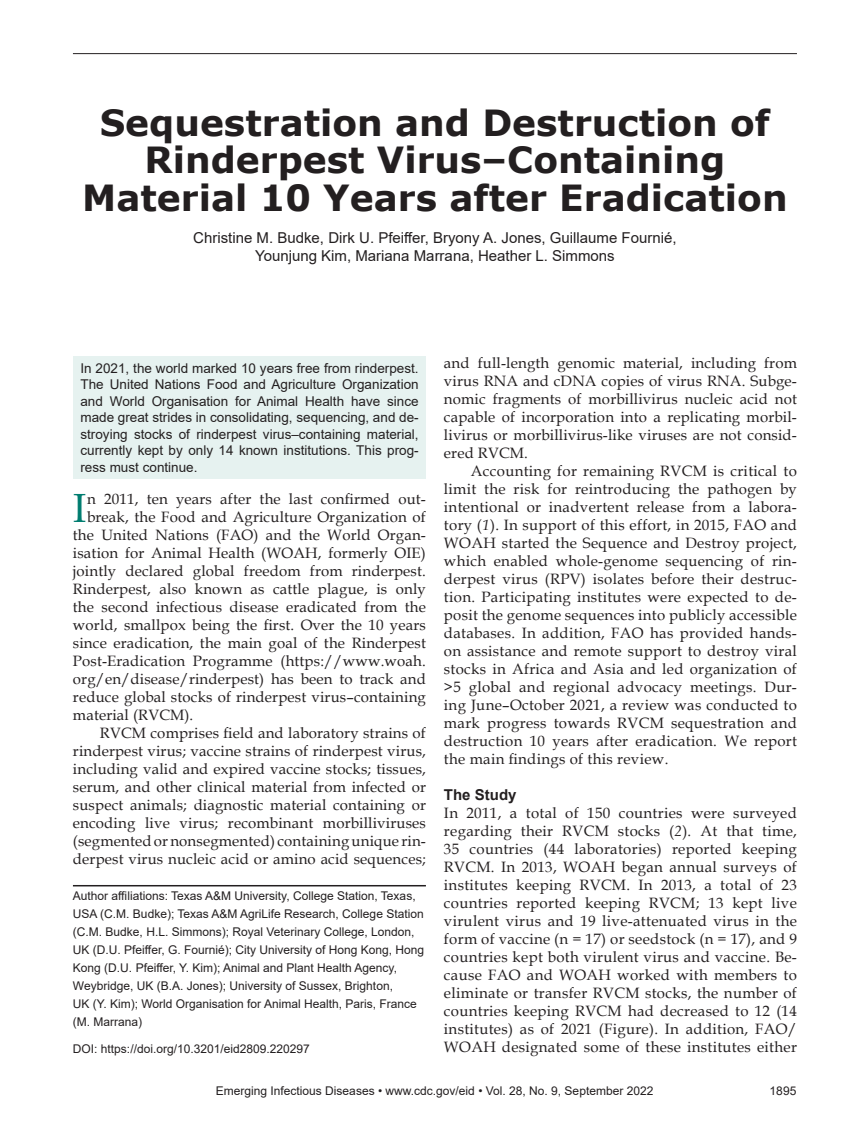
<style>
.page{position:relative;width:851px;height:1134px;background:#fff}
.page>*{position:absolute;margin:0;border:0;box-sizing:border-box;transform-origin:0 0}
.Drop_Cap{font:40.8px "Book Antiqua";color:#007d70}
.Article_Title{font:700 36px/37.5px "Verdana";color:#231f20;text-align:center}
.Body_Text{font:15px/18px "Book Antiqua";letter-spacing:.01em;color:#231f20;text-align:justify}
.BodyText2{font:15px/18px "Book Antiqua";letter-spacing:.02em;color:#231f20;text-align:justify}
.Drop_Cap-2{font:15px "Book Antiqua";letter-spacing:.01em;color:#231f20}
.Authors{font:15px/18px "Arial";color:#231f20;text-align:center}
.t1{font:700 15px "Arial";color:#231f20}
.Abstract{font:13.5px/16.5px "Arial";color:#231f20;text-align:justify}
.Affiliations{font:12px/18px "Arial";color:#231f20}
.DOI{font:12px "Arial";color:#231f20}
.s1{font-style:italic}
</style>
<div class="page">
<hr style="left:73px;top:53px;width:723px;height:1px;background:#231f20">
<hr style="left:73px;top:885px;width:353px;height:1px;background:#231f20">
<div style="left:72px;top:356px;width:353px;height:123px;background:#e6f2f0"></div>
<p class="Article_Title" style="left:82px;top:103px;width:706px">Sequestration and Destruction of<br>Rinderpest Virus–Containing<br>Material 10 Years after Eradication</p>
<p class="Authors" style="left:193px;top:229px;width:485px">Christine M. Budke, Dirk U. Pfeiffer, Bryony A. Jones, Guillaume Fournié,<br>Younjung Kim, Mariana Marrana, Heather L. Simmons</p>
<p class="Abstract" style="left:80px;top:360px;width:340px">In 2021, the world marked 10 years free from rinderpest.<br>The United Nations Food and Agriculture Organization and World Organisation for Animal Health have since made great strides in consolidating, sequencing, and de&shy;stroying stocks of rinderpest virus–containing material, currently kept by only 14 known institutions. This prog&shy;ress must continue.</p>
<p class="Drop_Cap" style="left:73px;top:480px;width:15px">I</p>
<p class="Drop_Cap-2" style="left:87px;top:489px;width:340px">n 2011, ten years after the last confirmed out-</p>
<p class="Drop_Cap-2" style="left:87px;top:507px;width:340px">break, the Food and Agriculture Organization of</p>
<p class="Drop_Cap-2" style="left:73px;top:525px;width:354px">the United Nations (FAO) and the World Organ-</p>
<p class="Drop_Cap-2" style="left:73px;top:543px;width:354px">isation for Animal Health (WOAH, formerly OIE)</p>
<p class="Drop_Cap-2" style="left:73px;top:561px;width:354px">jointly declared global freedom from rinderpest.</p>
<p class="Drop_Cap-2" style="left:73px;top:579px;width:354px">Rinderpest, also known as cattle plague, is only</p>
<p class="Drop_Cap-2" style="left:73px;top:597px;width:354px">the second infectious disease eradicated from the</p>
<p class="Drop_Cap-2" style="left:73px;top:615px;width:354px">world, smallpox being the first. Over the 10 years</p>
<p class="Drop_Cap-2" style="left:73px;top:633px;width:354px">since eradication, the main goal of the Rinderpest</p>
<p class="Drop_Cap-2" style="left:73px;top:651px;width:354px">Post-Eradication Programme (https://www.woah.</p>
<p class="Drop_Cap-2" style="left:73px;top:669px;width:354px">org/en/disease/rinderpest) has been to track and</p>
<p class="Drop_Cap-2" style="left:73px;top:687px;width:354px">reduce global stocks of rinderpest virus–containing</p>
<p class="Drop_Cap-2" style="left:73px;top:705px;width:122px">material (RVCM).</p>
<p class="Body_Text" style="left:73px;top:724px;width:354px;text-indent:27px">RVCM comprises field and laboratory strains of rinderpest virus; vaccine strains of rinderpest virus, including valid and expired vaccine stocks; tissues, serum, and other clinical material from infected or suspect animals; diagnostic material containing or encoding live virus; recombinant morbilliviruses (segmented or nonsegmented) containing unique rin&shy;derpest virus nucleic acid or amino acid sequences;</p>
<p class="Affiliations" style="left:73px;top:887px;width:353px">Author affiliations: Texas A&amp;M University, College Station, Texas, USA (C.M. Budke); Texas A&amp;M AgriLife Research, College Station (C.M. Budke, H.L. Simmons); Royal Veterinary College, London, UK (D.U. Pfeiffer, G. Fournié); City University of Hong Kong, Hong Kong (D.U. Pfeiffer, Y. Kim); Animal and Plant Health Agency, Weybridge, UK (B.A. Jones); University of Sussex, Brighton,<br>UK (Y. Kim); World Organisation for Animal Health, Paris, France (M. Marrana)</p>
<p class="DOI" style="left:73px;top:1040px;width:238px">DOI: https://doi.org/10.3201/eid2809.220297</p>
<p class="Body_Text" style="left:444px;top:353px;width:354px">and full-length genomic material, including from virus RNA and cDNA copies of virus RNA. Subge&shy;nomic fragments of morbillivirus nucleic acid not capable of incorporation into a replicating morbil&shy;livirus or morbillivirus-like viruses are not consid&shy;ered RVCM.</p>
<p class="Body_Text" style="left:444px;top:461px;width:354px;text-indent:27px">Accounting for remaining RVCM is critical to limit the risk for reintroducing the pathogen by intentional or inadvertent release from a labora&shy;tory (<span class="s1">1</span>). In support of this effort, in 2015, FAO and WOAH started the Sequence and Destroy project, which enabled whole-genome sequencing of rin&shy;derpest virus (RPV) isolates before their destruc&shy;tion. Participating institutes were expected to de&shy;posit the genome sequences into publicly accessible databases. In addition, FAO has provided hands&shy;on assistance and remote support to destroy viral stocks in Africa and Asia and led organization of &gt;5 global and regional advocacy meetings. Dur&shy;ing June–October 2021, a review was conducted to mark progress towards RVCM sequestration and destruction 10 years after eradication. We report the main findings of this review.</p>
<h1 class="t1" style="left:444px;top:784px;width:74px">The Study</h1>
<p class="BodyText2" style="left:444px;top:803px;width:354px">In 2011, a total of 150 countries were surveyed regarding their RVCM stocks (<span class="s1">2</span>). At that time, 35 countries (44 laboratories) reported keeping RVCM. In 2013, WOAH began annual surveys of institutes keeping RVCM. In 2013, a total of 23 countries reported keeping RVCM; 13 kept live virulent virus and 19 live-attenuated virus in the form of vaccine (n = 17) or seedstock (n = 17), and 9 countries kept both virulent virus and vaccine. Be&shy;cause FAO and WOAH worked with members to eliminate or transfer RVCM stocks, the number of countries keeping RVCM had decreased to 12 (14 institutes) as of 2021 (Figure). In addition, FAO/ WOAH designated some of these institutes either</p>
<p class="Affiliations" style="left:216px;top:1082px;width:439px">Emerging Infectious Diseases • www.cdc.gov/eid • Vol. 28, No. 9, September 2022</p>
<p class="Affiliations" style="left:769px;top:1082px;width:28px">1895</p>
</div>
